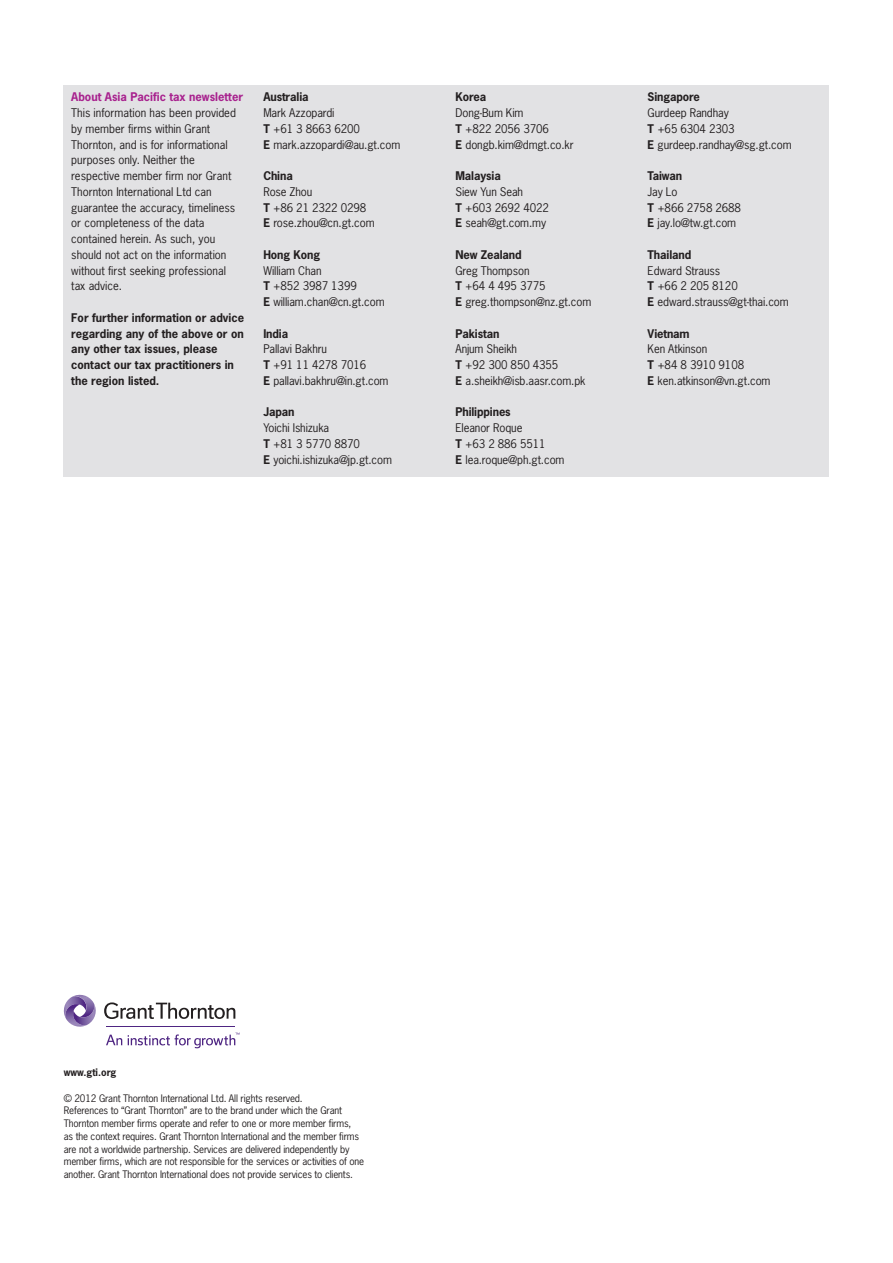
<style>
.page{position:relative;width:893px;height:1263px;background:#fff}
.page>*{position:absolute;margin:0;border:0;box-sizing:border-box;transform-origin:0 0}
.t1{font:11.25px/15.8px "News Gothic Std";letter-spacing:-.01em;color:#231f20}
.t2{font:11.25px/15.8px "News Gothic";color:#231f20}
.t3{font:700 11.25px/15.8px "News Gothic";color:#231f20}
.t4{font:700 11.25px "News Gothic Std";letter-spacing:-.01em;color:#231f20}
.t5{font:700 11.25px "News Gothic";color:#a8218e}
.t6{font:9.75px/12.8px "News Gothic";letter-spacing:-.015em;color:#231f20}
.t7{font:700 9.75px "News Gothic";color:#231f20}
.s1{font-weight:700}
</style>
<div class="page">
<div style="left:64px;top:85px;width:765px;height:391px;background:#e2e2e4"></div>
<svg style="left:104px;top:1002px;width:131px;height:17px"></svg>
<svg style="left:63px;top:994px;width:33px;height:33px"></svg>
<svg style="left:106px;top:1035px;width:16px;height:10px"></svg>
<svg style="left:128px;top:1033px;width:112px;height:15px"></svg>
<hr style="left:106px;top:1026px;width:129px;height:1px;background:#4e2582">
<p class="t5" style="left:71px;top:91px;width:173px">About Asia Pacific tax newsletter</p>
<p class="t2" style="left:71px;top:105px;width:166px">This information has been provided by member firms within Grant<br>Thornton, and is for informational purposes only. Neither the respective member firm nor Grant<br>Thornton International Ltd can guarantee the accuracy, timeliness or completeness of the data contained herein. As such, you should not act on the information without first seeking professional tax advice.</p>
<p class="t3" style="left:71px;top:310px;width:174px">For further information or advice regarding any of the above or on any other tax issues, please contact our tax practitioners in the region listed.</p>
<p class="t4" style="left:263px;top:91px;width:47px">Australia</p>
<p class="t1" style="left:263px;top:105px;width:138px">Mark Azzopardi<br><span class="s1">T</span> +61 3 8663 6200<br><span class="s1">E</span> mark.azzopardi@au.gt.com</p>
<p class="t4" style="left:263px;top:170px;width:31px">China</p>
<p class="t1" style="left:263px;top:184px;width:113px">Rose Zhou<br><span class="s1">T</span> +86 21 2322 0298<br><span class="s1">E</span> rose.zhou@cn.gt.com</p>
<p class="t4" style="left:263px;top:248px;width:58px">Hong Kong</p>
<p class="t1" style="left:263px;top:263px;width:123px">William Chan<br><span class="s1">T</span> +852 3987 1399<br><span class="s1">E</span> william.chan@cn.gt.com</p>
<p class="t4" style="left:263px;top:327px;width:26px">India</p>
<p class="t1" style="left:263px;top:342px;width:127px">Pallavi Bakhru<br><span class="s1">T</span> +91 11 4278 7016<br><span class="s1">E</span> pallavi.bakhru@in.gt.com</p>
<p class="t4" style="left:263px;top:406px;width:33px">Japan</p>
<p class="t1" style="left:263px;top:420px;width:130px">Yoichi Ishizuka<br><span class="s1">T</span> +81 3 5770 8870<br><span class="s1">E</span> yoichi.ishizuka@jp.gt.com</p>
<p class="t4" style="left:455px;top:91px;width:32px">Korea</p>
<p class="t1" style="left:455px;top:105px;width:120px">Dong-Bum Kim<br><span class="s1">T</span> +822 2056 3706<br><span class="s1">E</span> dongb.kim@dmgt.co.kr</p>
<p class="t4" style="left:455px;top:170px;width:47px">Malaysia</p>
<p class="t1" style="left:455px;top:184px;width:95px">Siew Yun Seah<br><span class="s1">T</span> +603 2692 4022<br><span class="s1">E</span> seah@gt.com.my</p>
<p class="t4" style="left:455px;top:248px;width:68px">New Zealand</p>
<p class="t1" style="left:455px;top:263px;width:137px">Greg Thompson<br><span class="s1">T</span> +64 4 495 3775<br><span class="s1">E</span> greg.thompson@nz.gt.com</p>
<p class="t4" style="left:455px;top:327px;width:45px">Pakistan</p>
<p class="t1" style="left:455px;top:342px;width:132px">Anjum Sheikh<br><span class="s1">T</span> +92 300 850 4355<br><span class="s1">E</span> a.sheikh@isb.aasr.com.pk</p>
<p class="t4" style="left:455px;top:406px;width:57px">Philippines</p>
<p class="t1" style="left:455px;top:420px;width:111px">Eleanor Roque<br><span class="s1">T</span> +63 2 886 5511<br><span class="s1">E</span> lea.roque@ph.gt.com</p>
<p class="t4" style="left:648px;top:91px;width:54px">Singapore</p>
<p class="t1" style="left:648px;top:105px;width:146px">Gurdeep Randhay<br><span class="s1">T</span> +65 6304 2303<br><span class="s1">E</span> gurdeep.randhay@sg.gt.com</p>
<p class="t4" style="left:648px;top:170px;width:36px">Taiwan</p>
<p class="t1" style="left:648px;top:184px;width:95px">Jay Lo<br><span class="s1">T</span> +866 2758 2688<br><span class="s1">E</span> jay.lo@tw.gt.com</p>
<p class="t4" style="left:648px;top:248px;width:45px">Thailand</p>
<p class="t1" style="left:648px;top:263px;width:143px">Edward Strauss<br><span class="s1">T</span> +66 2 205 8120<br><span class="s1">E</span> edward.strauss@gt-thai.com</p>
<p class="t4" style="left:648px;top:327px;width:44px">Vietnam</p>
<p class="t1" style="left:648px;top:342px;width:124px">Ken Atkinson<br><span class="s1">T</span> +84 8 3910 9108<br><span class="s1">E</span> ken.atkinson@vn.gt.com</p>
<p class="t7" style="left:64px;top:1067px;width:54px">www.gti.org</p>
<p class="t6" style="left:64px;top:1092px;width:302px">© 2012 Grant Thornton International Ltd. All rights reserved.<br>References to “Grant Thornton” are to the brand under which the Grant Thornton member firms operate and refer to one or more member firms,<br>as the context requires. Grant Thornton International and the member firms are not a worldwide partnership. Services are delivered independently by member firms, which are not responsible for the services or activities of one another. Grant Thornton International does not provide services to clients.</p>
</div>
